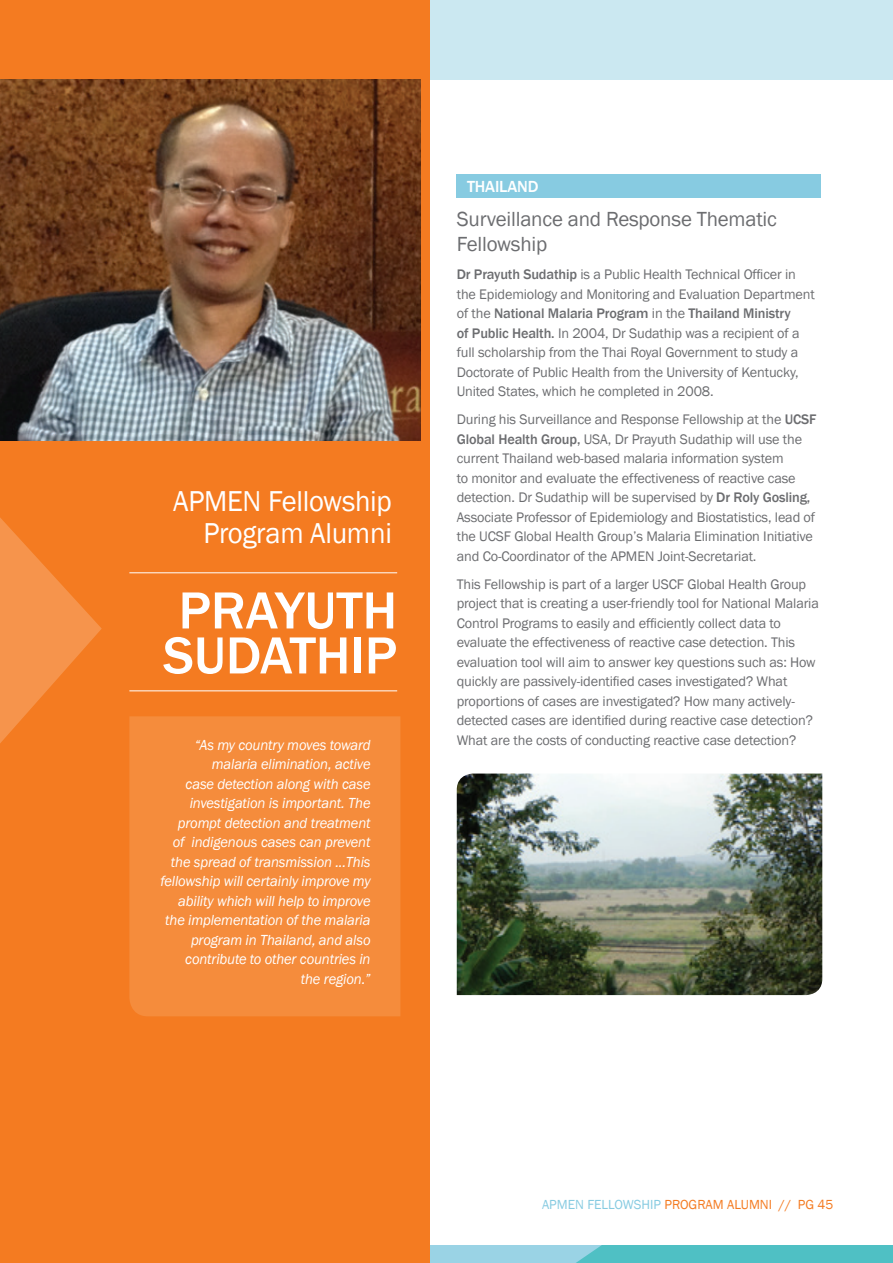
<style>
.page{position:relative;width:893px;height:1263px;background:#fff}
.page>*{position:absolute;margin:0;border:0;box-sizing:border-box;transform-origin:0 0}
.t1{font:500 54px/45px "Franklin Gothic";color:#fff}
.t2{font:29.55px/31.5px "Franklin Gothic";letter-spacing:-.01em;color:#fff;text-align:right}
.t3{font:21px/25.5px "Franklin Gothic";letter-spacing:-.01em;color:#6c6d70}
.t4{font:500 16.5px "Franklin Gothic";letter-spacing:-.01em;color:#fff}
.t5{font:italic 15px/19.5px "Franklin Gothic";letter-spacing:-.01em;color:#fff;text-align:right}
.t6{font:14.25px/19.5px "Franklin Gothic";letter-spacing:-.01em;color:#6c6d70}
.t7{font:13.5px "Franklin Gothic";color:#f47b21}
.s1{font-weight:500}
.s2{color:#87cbe1}
</style>
<div class="page">
<div style="left:429px;top:0;width:464px;height:79px;background:#cbe8f1"></div>
<svg style="left:429px;top:1245px;width:464px;height:18px;background:#69c6ce"></svg>
<div style="left:0;top:0;width:429px;height:1263px;background:#f47b21"></div>
<hr style="left:129px;top:572px;width:268px;height:1px;background:#fff">
<hr style="left:129px;top:690px;width:268px;height:1px;background:#fff">
<div style="left:457px;top:174px;width:364px;height:24px;background:#87cbe1"></div>
<img style="left:0;top:79px;width:421px;height:362px">
<div style="left:129px;top:716px;width:271px;height:300px;background:#f58c3c"></div>
<svg style="left:0;top:518px;width:102px;height:225px"></svg>
<img style="left:457px;top:773px;width:365px;height:222px">
<h2 class="t2" style="left:173px;top:486px;width:220px">APMEN Fellowship<br>Program Alumni</h2>
<h1 class="t1" style="left:163px;top:588px;width:236px">PRAYUTH<br>SUDATHIP</h1>
<p class="t5" style="left:160px;top:735px;width:212px">“As my country moves toward malaria elimination, active<br>case detection along with case investigation is important. The prompt detection and treatment<br>of indigenous cases can prevent the spread of transmission ...This fellowship will certainly improve my ability which will help to improve the implementation of the malaria program in Thailand, and also contribute to other countries in<br>the region.”</p>
<p class="t4" style="left:467px;top:176px;width:73px">THAILAND</p>
<h3 class="t3" style="left:457px;top:207px;width:322px">Surveillance and Response Thematic<br>Fellowship</h3>
<p class="t6" style="left:457px;top:265px;width:359px"><span class="s1">Dr Prayuth Sudathip</span> is a Public Health Technical Officer in the Epidemiology and Monitoring and Evaluation Department of the <span class="s1">National Malaria Program</span> in the <span class="s1">Thailand Ministry<br>of Public Health.</span> In 2004, Dr Sudathip was a recipient of a full scholarship from the Thai Royal Government to study a Doctorate of Public Health from the University of Kentucky, United States, which he completed in 2008.</p>
<p class="t6" style="left:457px;top:410px;width:361px">During his Surveillance and Response Fellowship at the <span class="s1">UCSF Global Health Group,</span> USA, Dr Prayuth Sudathip will use the current Thailand web-based malaria information system<br>to monitor and evaluate the effectiveness of reactive case detection. Dr Sudathip will be supervised by <span class="s1">Dr Roly Gosling, </span>Associate Professor of Epidemiology and Biostatistics, lead of the UCSF Global Health Group’s Malaria Elimination Initiative and Co-Coordinator of the APMEN Joint-Secretariat.</p>
<p class="t6" style="left:457px;top:575px;width:364px">This Fellowship is part of a larger USCF Global Health Group project that is creating a user-friendly tool for National Malaria Control Programs to easily and efficiently collect data to evaluate the effectiveness of reactive case detection. This evaluation tool will aim to answer key questions such as: How quickly are passively-identified cases investigated? What proportions of cases are investigated? How many actively&shy;detected cases are identified during reactive case detection?<br>What are the costs of conducting reactive case detection?</p>
<p class="t7" style="left:542px;top:1196px;width:293px"><span class="s2">APMEN FELLOWSHIP</span> PROGRAM ALUMNI // PG 45</p>
</div>
